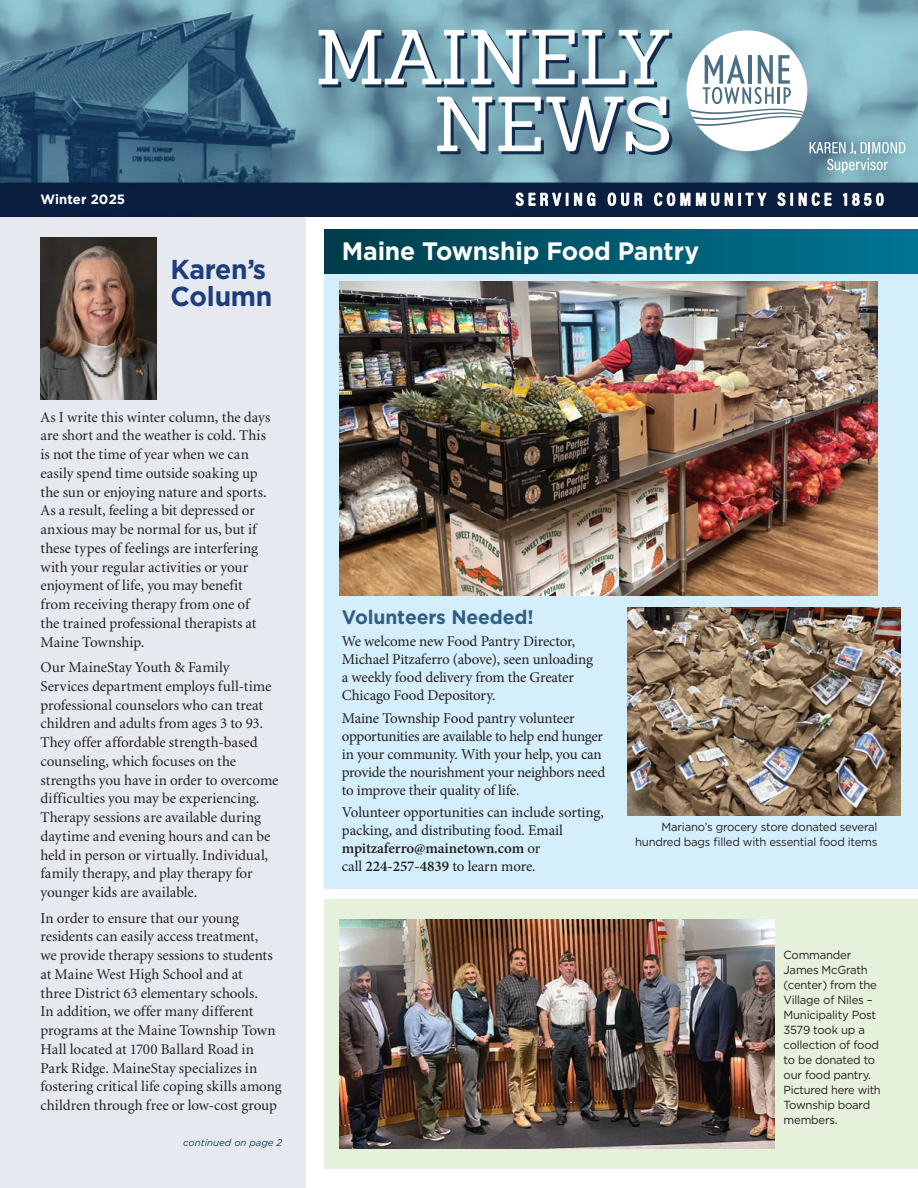
<style>
.page{position:relative;width:918px;height:1188px;background:#fff}
.page>*{position:absolute;margin:0;border:0;box-sizing:border-box;transform-origin:0 0}
.NEW_Caption_-_Gotham{font:700 27.3px/27.3px "Gotham";letter-spacing:-.01em;color:#1d3d7b}
.B_head{font:700 25.2px "Gotham";letter-spacing:-.01em;color:#fff}
.body_extra_small_-_H{font:700 19.5px "Gotham";letter-spacing:-.01em;color:#305f86}
.Body_-_new{font:15px/18.8px "Minion";letter-spacing:-.005em;color:#231f20}
.body_extra_small_-_H-2{font:15px/18px "Minion Pro";letter-spacing:-.015em;color:#231f20}
.NEW_Caption_-_Gotham-2{font:700 13.5px "Gotham";letter-spacing:.01em;color:#fff}
.t1{font:11.7px/15px "Gotham";letter-spacing:-.02em;color:#231f20;text-align:right}
.t2{font:italic 9.75px "Gotham";color:#1b4253}
.s1{font-weight:600}
</style>
<div class="page">
<div style="left:324px;top:900px;width:594px;height:269px;background:#e6f1db"></div>
<div style="left:324px;top:254px;width:594px;height:635px;background:#d4effb"></div>
<img style="left:628px;top:608px;width:272px;height:208px">
<img style="left:339px;top:282px;width:539px;height:314px">
<div style="left:0;top:211px;width:306px;height:977px;background:#e6e9f0"></div>
<img style="left:40px;top:237px;width:116px;height:162px">
<img style="left:0;top:0;width:918px;height:216px">
<svg style="left:319px;top:30px;width:353px;height:57px"></svg>
<svg style="left:437px;top:96px;width:235px;height:59px"></svg>
<svg style="left:516px;top:193px;width:52px;height:17px"></svg>
<svg style="left:574px;top:193px;width:21px;height:13px"></svg>
<svg style="left:608px;top:193px;width:34px;height:13px"></svg>
<svg style="left:654px;top:190px;width:36px;height:17px"></svg>
<svg style="left:696px;top:190px;width:23px;height:17px"></svg>
<svg style="left:725px;top:193px;width:42px;height:13px"></svg>
<svg style="left:777px;top:193px;width:8px;height:13px"></svg>
<svg style="left:791px;top:193px;width:2px;height:13px"></svg>
<svg style="left:799px;top:193px;width:33px;height:13px"></svg>
<svg style="left:843px;top:193px;width:41px;height:13px"></svg>
<svg style="left:687px;top:30px;width:218px;height:143px"></svg>
<div style="left:325px;top:230px;width:593px;height:43px;background:linear-gradient(to right,#003e4b,#007795)"></div>
<img style="left:340px;top:920px;width:434px;height:229px">
<p class="NEW_Caption_-_Gotham-2" style="left:40px;top:190px;width:86px">Winter 2025</p>
<p class="NEW_Caption_-_Gotham" style="left:171px;top:255px;width:103px">Karen’s<br>Column</p>
<p class="Body_-_new" style="left:40px;top:408px;width:231px">As I write this winter column, the days are short and the weather is cold. This is not the time of year when we can easily spend time outside soaking up the sun or enjoying nature and sports.<br>As a result, feeling a bit depressed or anxious may be normal for us, but if these types of feelings are interfering with your regular activities or your enjoyment of life, you may benefit from receiving therapy from one of the trained professional therapists at Maine Township.</p>
<p class="Body_-_new" style="left:40px;top:659px;width:240px">Our MaineStay Youth &amp; Family Services department employs full-time professional counselors who can treat children and adults from ages 3 to 93.<br>They offer affordable strength-based counseling, which focuses on the strengths you have in order to overcome difficulties you may be experiencing.<br>Therapy sessions are available during daytime and evening hours and can be held in person or virtually. Individual, family therapy, and play therapy for younger kids are available.</p>
<p class="Body_-_new" style="left:40px;top:909px;width:243px">In order to ensure that our young residents can easily access treatment,<br>we provide therapy sessions to students at Maine West High School and at<br>three District 63 elementary schools.<br>In addition, we offer many different programs at the Maine Township Town Hall located at 1700 Ballard Road in Park Ridge. MaineStay specializes in fostering critical life coping skills among children through free or low-cost group</p>
<p class="t2" style="left:183px;top:1136px;width:101px">continued on page 2</p>
<p class="B_head" style="left:342px;top:235px;width:359px">Maine Township Food Pantry</p>
<p class="body_extra_small_-_H" style="left:342px;top:604px;width:193px">Volunteers Needed!</p>
<p class="body_extra_small_-_H-2" style="left:342px;top:633px;width:253px">We welcome new Food Pantry Director, Michael Pitzaferro (above), seen unloading a weekly food delivery from the Greater Chicago Food Depository.</p>
<p class="body_extra_small_-_H-2" style="left:342px;top:709px;width:265px">Maine Township Food pantry volunteer opportunities are available to help end hunger in your community. With your help, you can provide the nourishment your neighbors need to improve their quality of life.</p>
<p class="body_extra_small_-_H-2" style="left:342px;top:803px;width:264px">Volunteer opportunities can include sorting, packing, and distributing food. Email <span class="s1">mpitzaferro@mainetown.com</span> or<br>call <span class="s1">224-257-4839</span> to learn more.</p>
<p class="t1" style="left:635px;top:820px;width:244px">Mariano’s grocery store donated several hundred bags filled with essential food items</p>
<p class="t1" style="left:784px;top:947px;width:99px;text-align:left">Commander<br>James McGrath (center) from the<br>Village of Niles –<br>Municipality Post<br>3579 took up a collection of food to be donated to our food pantry.<br>Pictured here with<br>Township board members.</p>
</div>
